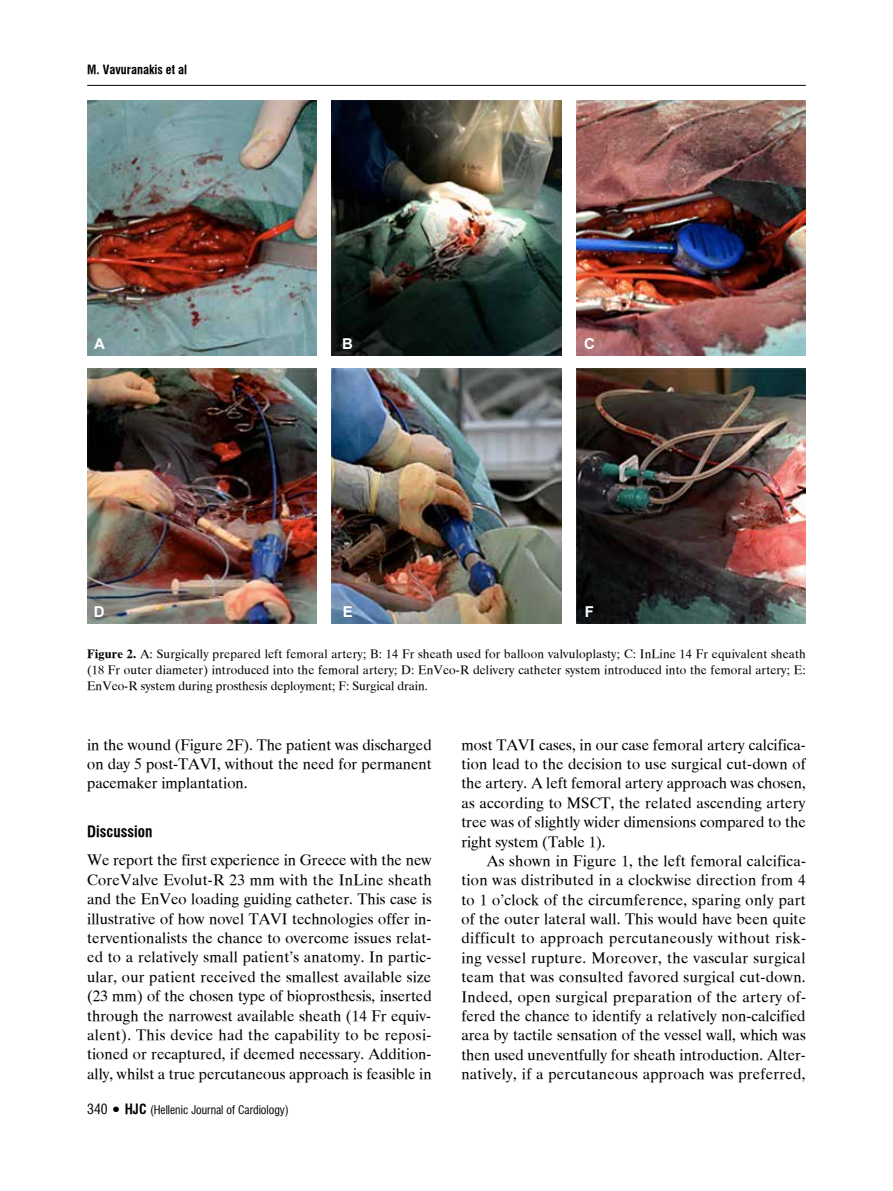
<style>
.page{position:relative;width:893px;height:1191px;background:#fff}
.page>*{position:absolute;margin:0;border:0;box-sizing:border-box;transform-origin:0 0}
.t1{font:15.75px/19.4px "UB Times";color:#000;text-align:justify}
.t2{font:15.75px "UB Helvetica Cond Bold";color:#000}
.t3{font:700 15px "Arial";color:#fff}
.t4{font:12.75px/15.8px "UB Times";color:#000;text-align:justify}
.t5{font:12.75px "UB Helvetica Cond Bold";color:#000}
.t6{font:12px "UB Helvetica Cond";color:#000}
.s1{font-family:"UB Times Bold"}
.s2{font-size:14.25px}
.s3{font-size:13.5px}
.s4{font-family:"UB Helvetica Cond Bold";font-size:14.25px}
</style>
<div class="page">
<hr style="left:87px;top:85px;width:719px;height:1px;background:#000">
<img style="left:332px;top:100px;width:229px;height:256px">
<img style="left:576px;top:100px;width:230px;height:256px">
<img style="left:87px;top:368px;width:230px;height:255px">
<img style="left:332px;top:368px;width:229px;height:255px">
<img style="left:576px;top:368px;width:230px;height:255px">
<img style="left:87px;top:100px;width:230px;height:256px">
<p class="t5" style="left:87px;top:63px;width:102px">M. Vavuranakis et al</p>
<p class="t3" style="left:94px;top:333px;width:12px">A</p>
<p class="t3" style="left:94px;top:602px;width:12px">D</p>
<p class="t3" style="left:342px;top:333px;width:12px">Β</p>
<p class="t3" style="left:343px;top:602px;width:12px">E</p>
<p class="t3" style="left:584px;top:333px;width:12px">C</p>
<p class="t3" style="left:585px;top:602px;width:11px">F</p>
<p class="t4" style="left:87px;top:645px;width:720px"><span class="s1">Figure 2.</span> A: Surgically prepared left femoral artery; B: 14 Fr sheath used for balloon valvuloplasty; C: InLine 14 Fr equivalent sheath (18 Fr outer diameter) introduced into the femoral artery; D: EnVeo-R delivery catheter system introduced into the femoral artery; E:<br>EnVeo-R system during prosthesis deployment; F: Surgical drain.</p>
<p class="t1" style="left:87px;top:733px;width:346px">in the wound (Figure 2F). The patient was discharged on day 5 post-TAVI, without the need for permanent pacemaker implantation.</p>
<p class="t2" style="left:87px;top:822px;width:67px">Discussion</p>
<p class="t1" style="left:87px;top:849px;width:346px">We report the first experience in Greece with the new CoreValve Evolut-R 23 mm with the InLine sheath and the EnVeo loading guiding catheter. This case is illustrative of how novel TAVI technologies offer in&shy;terventionalists the chance to overcome issues relat&shy;ed to a relatively small patient’s anatomy. In partic&shy;ular, our patient received the smallest available size (23 mm) of the chosen type of bioprosthesis, inserted through the narrowest available sheath (14 Fr equiv&shy;alent). This device had the capability to be reposi&shy;tioned or recaptured, if deemed necessary. Addition&shy;ally, whilst a true percutaneous approach is feasible in</p>
<p class="t6" style="left:87px;top:1103px;width:203px"><span class="s2">340</span> <span class="s3">•</span> <span class="s4">HJC</span> (Hellenic Journal of Cardiology)</p>
<p class="t1" style="left:461px;top:733px;width:346px">most TAVI cases, in our case femoral artery calcifica&shy;tion lead to the decision to use surgical cut-down of the artery. A left femoral artery approach was chosen, as according to MSCT, the related ascending artery tree was of slightly wider dimensions compared to the right system (Table 1).</p>
<p class="t1" style="left:461px;top:849px;width:346px;text-indent:26px">As shown in Figure 1, the left femoral calcifica&shy;tion was distributed in a clockwise direction from 4 to 1 o’clock of the circumference, sparing only part of the outer lateral wall. This would have been quite difficult to approach percutaneously without risk&shy;ing vessel rupture. Moreover, the vascular surgical team that was consulted favored surgical cut-down.<br>Indeed, open surgical preparation of the artery of&shy;fered the chance to identify a relatively non-calcified area by tactile sensation of the vessel wall, which was then used uneventfully for sheath introduction. Alter&shy;natively, if a percutaneous approach was preferred,</p>
</div>
